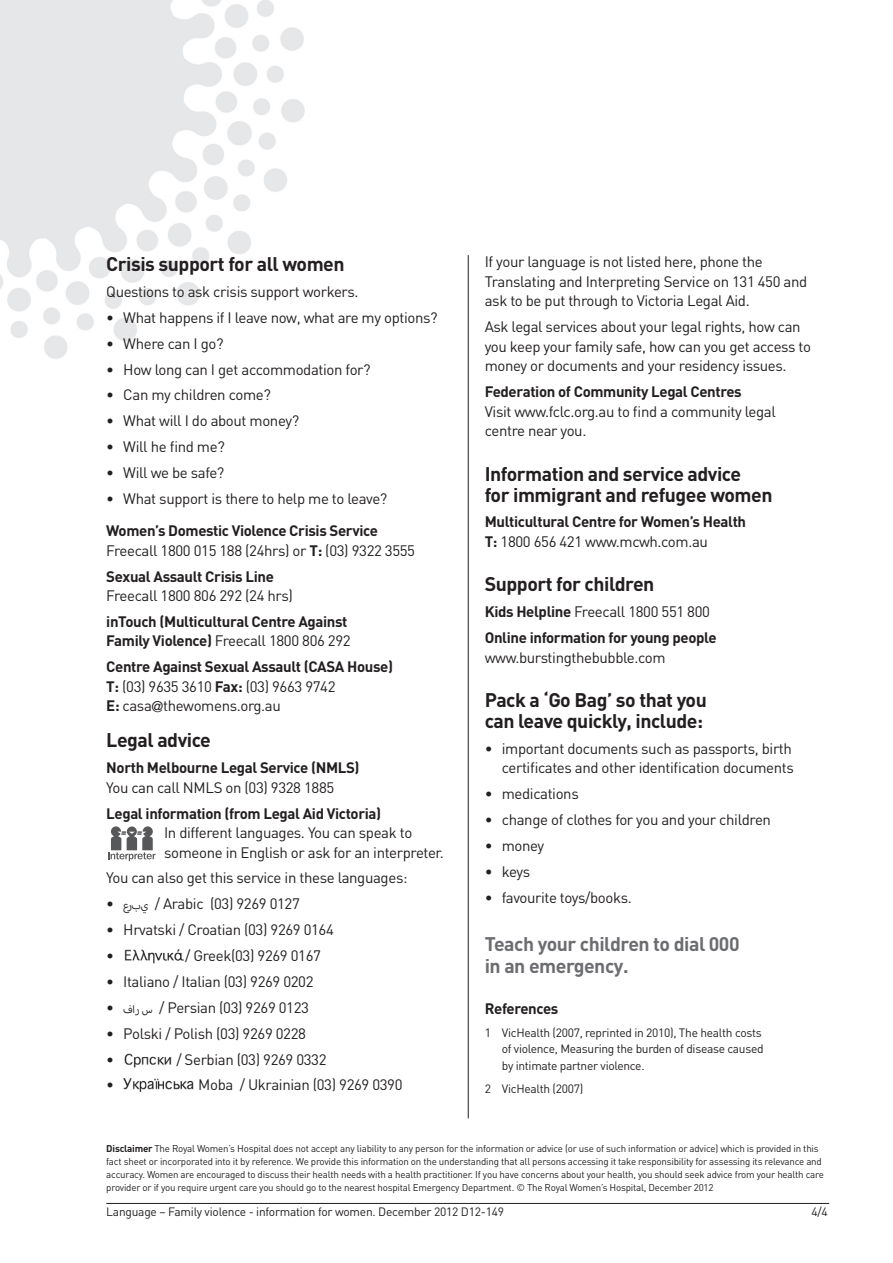
<style>
.page{position:relative;width:893px;height:1263px;background:#fff}
.page>*{position:absolute;margin:0;border:0;box-sizing:border-box;transform-origin:0 0}
.t1{font:700 19.5px/21px "DIN";letter-spacing:-.025em;color:#231f20}
.t2{font:700 19.5px/22.5px "DIN";letter-spacing:-.025em;color:#6c6d70}
.t3{font:15px/19.5px "DIN";letter-spacing:-.025em;color:#231f20}
.t4{font:700 15px/19.5px "DIN";letter-spacing:-.025em;color:#231f20}
.t5{font:12px/16.5px "DIN";letter-spacing:-.025em;color:#231f20}
.t6{font:9.75px/12.8px "DIN";letter-spacing:-.02em;color:#231f20}
.s1{font-weight:700}
.s2{font-weight:400}
.s3{font-family:"Helvetica Neue";font-weight:400}
.s4{font-family:"Myriad Arabic"}
</style>
<div class="page">
<hr style="left:106px;top:1203px;width:723px;height:1px;background:#231f20">
<img style="left:0;top:0;width:304px;height:359px">
<hr style="left:468px;top:255px;width:1px;height:863px;background:#231f20">
<img style="left:124px;top:949px;width:60px;height:15px">
<img style="left:124px;top:1053px;width:48px;height:15px">
<img style="left:123px;top:1078px;width:71px;height:14px">
<svg style="left:108px;top:826px;width:48px;height:35px"></svg>
<h1 class="t1" style="left:106px;top:253px;width:240px">Crisis support for all women</h1>
<p class="t3" style="left:106px;top:281px;width:254px">Questions to ask crisis support workers.</p>
<p class="t3" style="left:106px;top:307px;width:333px">• What happens if I leave now, what are my options?</p>
<p class="t3" style="left:106px;top:333px;width:119px">• Where can I go?</p>
<p class="t3" style="left:106px;top:359px;width:266px">• How long can I get accommodation for?</p>
<p class="t3" style="left:106px;top:385px;width:166px">• Can my children come?</p>
<p class="t3" style="left:106px;top:411px;width:194px">• What will I do about money?</p>
<p class="t3" style="left:106px;top:437px;width:120px">• Will he find me?</p>
<p class="t3" style="left:106px;top:463px;width:120px">• Will we be safe?</p>
<p class="t3" style="left:106px;top:488px;width:283px">• What support is there to help me to leave?</p>
<p class="t3" style="left:106px;top:521px;width:310px"><span class="s1">Women’s Domestic Violence Crisis Service<br></span>Freecall 1800 015 188 (24hrs) or <span class="s1">T:</span> (03) 9322 3555</p>
<p class="t4" style="left:106px;top:566px;width:169px">Sexual Assault Crisis Line</p>
<p class="t3" style="left:106px;top:586px;width:188px">Freecall 1800 806 292 (24 hrs)</p>
<p class="t4" style="left:106px;top:611px;width:246px">inTouch (Multicultural Centre Against<br>Family Violence) <span class="s2">Freecall 1800 806 292</span></p>
<p class="t4" style="left:106px;top:657px;width:288px">Centre Against Sexual Assault (CASA House)<br>T: <span class="s2">(03) 9635 3610</span> Fax: <span class="s2">(03) 9663 9742<br></span>E: <span class="s2">casa</span><span class="s3">@</span><span class="s2">thewomens.org.au</span></p>
<h1 class="t1" style="left:106px;top:729px;width:106px">Legal advice</h1>
<p class="t4" style="left:106px;top:757px;width:255px">North Melbourne Legal Service (NMLS)</p>
<p class="t3" style="left:106px;top:777px;width:229px">You can call NMLS on (03) 9328 1885</p>
<p class="t4" style="left:106px;top:803px;width:276px">Legal information (from Legal Aid Victoria)</p>
<p class="t3" style="left:164px;top:822px;width:281px">In different languages. You can speak to someone in English or ask for an interpreter.</p>
<p class="t3" style="left:123px;top:865px;width:286px;line-height:25.8px;text-indent:-17px">You can also get this service in these languages: <span class="s4">بر ع</span> /<span class="s4">ي</span> Arabic )03( 9269 0127</p>
<p class="t3" style="left:106px;top:894px;width:9px">•</p>
<p class="t3" style="left:106px;top:916px;width:229px;line-height:25.8px">• Hrvatski / Croatian (03) 9269 0164 •</p>
<p class="t3" style="left:185px;top:945px;width:137px">/ Greek(03) 9269 0167</p>
<p class="t3" style="left:123px;top:968px;width:192px;line-height:25.8px;text-indent:-17px">• Italiano / Italian (03) 9269 0202 <span class="s4">ف سرا</span> / Persian )03( 9269 0123</p>
<p class="t3" style="left:106px;top:997px;width:9px">•</p>
<p class="t3" style="left:106px;top:1020px;width:201px;line-height:25.8px">• Polski / Polish (03) 9269 0228 •</p>
<p class="t3" style="left:176px;top:1049px;width:152px">/ Serbian (03) 9269 0332</p>
<p class="t3" style="left:106px;top:1075px;width:9px">•</p>
<p class="t3" style="left:198px;top:1075px;width:206px">Moba / Ukrainian (03) 9269 0390</p>
<p class="t3" style="left:485px;top:252px;width:324px">If your language is not listed here, phone the<br>Translating and Interpreting Service on 131 450 and ask to be put through to Victoria Legal Aid.</p>
<p class="t3" style="left:485px;top:317px;width:328px">Ask legal services about your legal rights, how can you keep your family safe, how can you get access to money or documents and your residency issues.</p>
<p class="t4" style="left:485px;top:381px;width:259px">Federation of Community Legal Centres</p>
<p class="t3" style="left:485px;top:401px;width:293px">Visit www.fclc.org.au to find a community legal centre near you.</p>
<h1 class="t1" style="left:485px;top:462px;width:289px">Information and service advice<br>for immigrant and refugee women</h1>
<p class="t4" style="left:485px;top:512px;width:263px">Multicultural Centre for Women’s Health<br>T: <span class="s2">1800 656 421 www.mcwh.com.au</span></p>
<h1 class="t1" style="left:485px;top:573px;width:171px">Support for children</h1>
<p class="t4" style="left:485px;top:598px;width:233px;line-height:25.8px">Kids Helpline <span class="s2">Freecall 1800 551 800<br></span>Online information for young people</p>
<p class="t3" style="left:485px;top:647px;width:182px">www.burstingthebubble.com</p>
<h1 class="t1" style="left:485px;top:689px;width:224px">Pack a ‘Go Bag’ so that you can leave quickly, include:</h1>
<p class="t3" style="left:485px;top:738px;width:311px;text-align:right">• important documents such as passports, birth certificates and other identification documents</p>
<p class="t3" style="left:485px;top:784px;width:96px">• medications</p>
<p class="t3" style="left:485px;top:810px;width:288px">• change of clothes for you and your children</p>
<p class="t3" style="left:485px;top:835px;width:61px">• money</p>
<p class="t3" style="left:485px;top:861px;width:47px">• keys</p>
<p class="t3" style="left:485px;top:887px;width:149px">• favourite toys/books.</p>
<h1 class="t2" style="left:485px;top:932px;width:256px">Teach your children to dial 000 in an emergency.</h1>
<p class="t4" style="left:485px;top:998px;width:75px">References</p>
<p class="t5" style="left:502px;top:1024px;width:263px;text-indent:-17px">1 VicHealth (2007, reprinted in 2010), The health costs of violence, Measuring the burden of disease caused by intimate partner violence.</p>
<p class="t5" style="left:485px;top:1080px;width:100px">2 VicHealth (2007)</p>
<p class="t6" style="left:106px;top:1142px;width:719px"><span class="s1">Disclaimer</span> The Royal Women’s Hospital does not accept any liability to any person for the information or advice (or use of such information or advice) which is provided in this fact sheet or incorporated into it by reference. We provide this information on the understanding that all persons accessing it take responsibility for assessing its relevance and accuracy. Women are encouraged to discuss their health needs with a health practitioner. If you have concerns about your health, you should seek advice from your health care provider or if you require urgent care you should go to the nearest hospital Emergency Department. © The Royal Women’s Hospital, December 2012</p>
<p class="t5" style="left:106px;top:1203px;width:399px">Language – Family violence - information for women. December 2012 D12-149</p>
<p class="t5" style="left:811px;top:1203px;width:18px">4/4</p>
</div>
